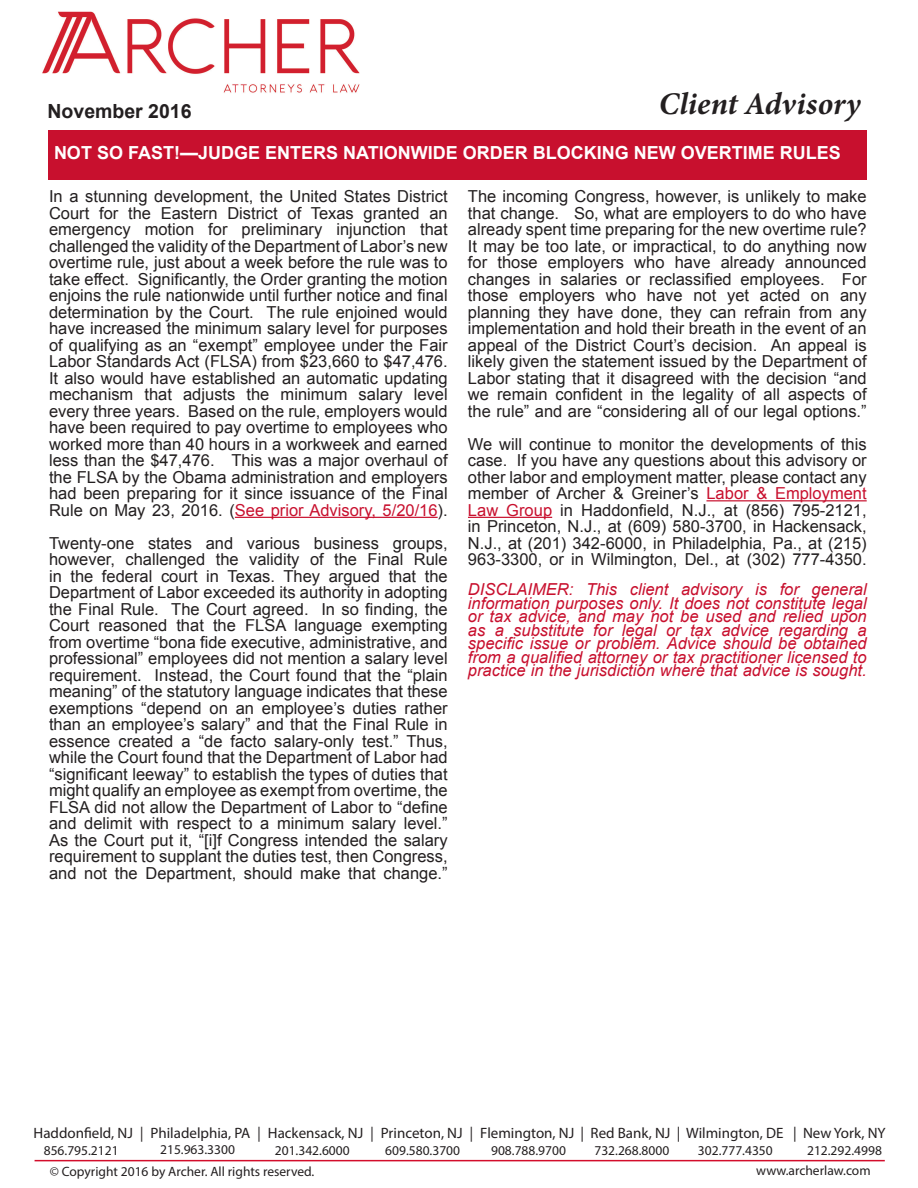
<style>
.page{position:relative;width:918px;height:1188px;background:#fff}
.page>*{position:absolute;margin:0;border:0;box-sizing:border-box;transform-origin:0 0}
.t1{font:italic 700 31.5px "Minion Pro";color:#231f20}
.t2{font:700 19.5px "Arial";color:#231f20}
.Normal_A___G_Body_Te{font:700 18px "Arial";color:#fff}
.t3{font:16.5px/16.5px "Arial";color:#231f20;text-align:justify}
.t4{font:italic 16.5px/13.5px "Arial";color:#c8102e;text-align:justify}
.t5{font:15px "Myriad Pro";color:#231f20}
.t6{font:13.5px "Myriad Pro";color:#231f20}
.s1{color:#c8102e}
.s2{font-family:"Minion Pro"}
</style>
<div class="page">
<div style="left:48px;top:130px;width:819px;height:49px;background:#c8102e"></div>
<hr style="left:235px;top:517px;width:203px;height:1px;background:#c8102e">
<hr style="left:706px;top:500px;width:161px;height:1px;background:#c8102e">
<hr style="left:468px;top:517px;width:84px;height:1px;background:#c8102e">
<img style="left:42px;top:11px;width:318px;height:82px">
<hr style="left:35px;top:1160px;width:850px;height:1px;background:#d30d2b">
<p class="t2" style="left:48px;top:98px;width:146px">November 2016</p>
<p class="t1" style="left:659px;top:82px;width:203px">Client Advisory</p>
<p class="Normal_A___G_Body_Te" style="left:54px;top:141px;width:788px">NOT SO FAST!—JUDGE ENTERS NATIONWIDE ORDER BLOCKING NEW OVERTIME RULES</p>
<p class="t3" style="left:49px;top:188px;width:400px">In a stunning development, the United States District Court for the Eastern District of Texas granted an emergency motion for preliminary injunction that challenged the validity of the Department of Labor’s new overtime rule, just about a week before the rule was to take effect. Significantly, the Order granting the motion enjoins the rule nationwide until further notice and final determination by the Court. The rule enjoined would have increased the minimum salary level for purposes of qualifying as an “exempt” employee under the Fair Labor Standards Act (FLSA) from $23,660 to $47,476.<br>It also would have established an automatic updating mechanism that adjusts the minimum salary level every three years. Based on the rule, employers would have been required to pay overtime to employees who worked more than 40 hours in a workweek and earned less than the $47,476. This was a major overhaul of the FLSA by the Obama administration and employers had been preparing for it since issuance of the Final Rule on May 23, 2016. (<span class="s1">See prior Advisory, 5/20/16</span>).</p>
<p class="t3" style="left:49px;top:535px;width:400px">Twenty-one states and various business groups, however, challenged the validity of the Final Rule in the federal court in Texas. They argued that the Department of Labor exceeded its authority in adopting the Final Rule. The Court agreed. In so finding, the Court reasoned that the FLSA language exempting from overtime “bona fide executive, administrative, and professional” employees did not mention a salary level requirement. Instead, the Court found that the “plain meaning” of the statutory language indicates that these exemptions “depend on an employee’s duties rather than an employee’s salary” and that the Final Rule in essence created a “de facto salary-only test.” Thus, while the Court found that the Department of Labor had “significant leeway” to establish the types of duties that might qualify an employee as exempt from overtime, the FLSA did not allow the Department of Labor to “define and delimit with respect to a minimum salary level.” As the Court put it, “[i]f Congress intended the salary requirement to supplant the duties test, then Congress, and not the Department, should make that change.”</p>
<p class="t3" style="left:468px;top:188px;width:400px">The incoming Congress, however, is unlikely to make that change. So, what are employers to do who have already spent time preparing for the new overtime rule?<br>It may be too late, or impractical, to do anything now for those employers who have already announced changes in salaries or reclassified employees. For those employers who have not yet acted on any planning they have done, they can refrain from any implementation and hold their breath in the event of an appeal of the District Court’s decision. An appeal is likely given the statement issued by the Department of Labor stating that it disagreed with the decision “and we remain confident in the legality of all aspects of the rule” and are “considering all of our legal options.”</p>
<p class="t3" style="left:468px;top:436px;width:400px">We will continue to monitor the developments of this case. If you have any questions about this advisory or other labor and employment matter, please contact any member of Archer &amp; Greiner’s <span class="s1">Labor &amp; Employment Law Group</span> in Haddonfield, N.J., at (856) 795-2121, in Princeton, N.J., at (609) 580-3700, in Hackensack, N.J., at (201) 342-6000, in Philadelphia, Pa., at (215)<br>963-3300, or in Wilmington, Del., at (302) 777-4350.</p>
<p class="t4" style="left:468px;top:583px;width:400px">DISCLAIMER: This client advisory is for general information purposes only. It does not constitute legal or tax advice, and may not be used and relied upon as a substitute for legal or tax advice regarding a specific issue or problem. Advice should be obtained from a qualified attorney or tax practitioner licensed to practice in the jurisdiction where that advice is sought.</p>
<p class="t5" style="left:34px;top:1123px;width:854px">Haddonfield, NJ <span class="s2">|</span> Philadelphia, PA <span class="s2">|</span> Hackensack, NJ <span class="s2">|</span> Princeton, NJ <span class="s2">|</span> Flemington, NJ | Red Bank, NJ | Wilmington, DE | New York, NY</p>
<p class="t6" style="left:44px;top:1142px;width:76px">856.795.2121</p>
<p class="t6" style="left:160px;top:1142px;width:76px">215.963.3300</p>
<p class="t6" style="left:275px;top:1142px;width:76px">201.342.6000</p>
<p class="t6" style="left:385px;top:1142px;width:76px">609.580.3700</p>
<p class="t6" style="left:491px;top:1142px;width:76px">908.788.9700</p>
<p class="t6" style="left:594px;top:1142px;width:76px">732.268.8000</p>
<p class="t6" style="left:698px;top:1142px;width:76px">302.777.4350</p>
<p class="t6" style="left:807px;top:1142px;width:76px">212.292.4998</p>
<p class="t6" style="left:50px;top:1163px;width:266px">© Copyright 2016 by Archer. All rights reserved.</p>
<p class="t6" style="left:756px;top:1162px;width:116px">www.archerlaw.com</p>
</div>
